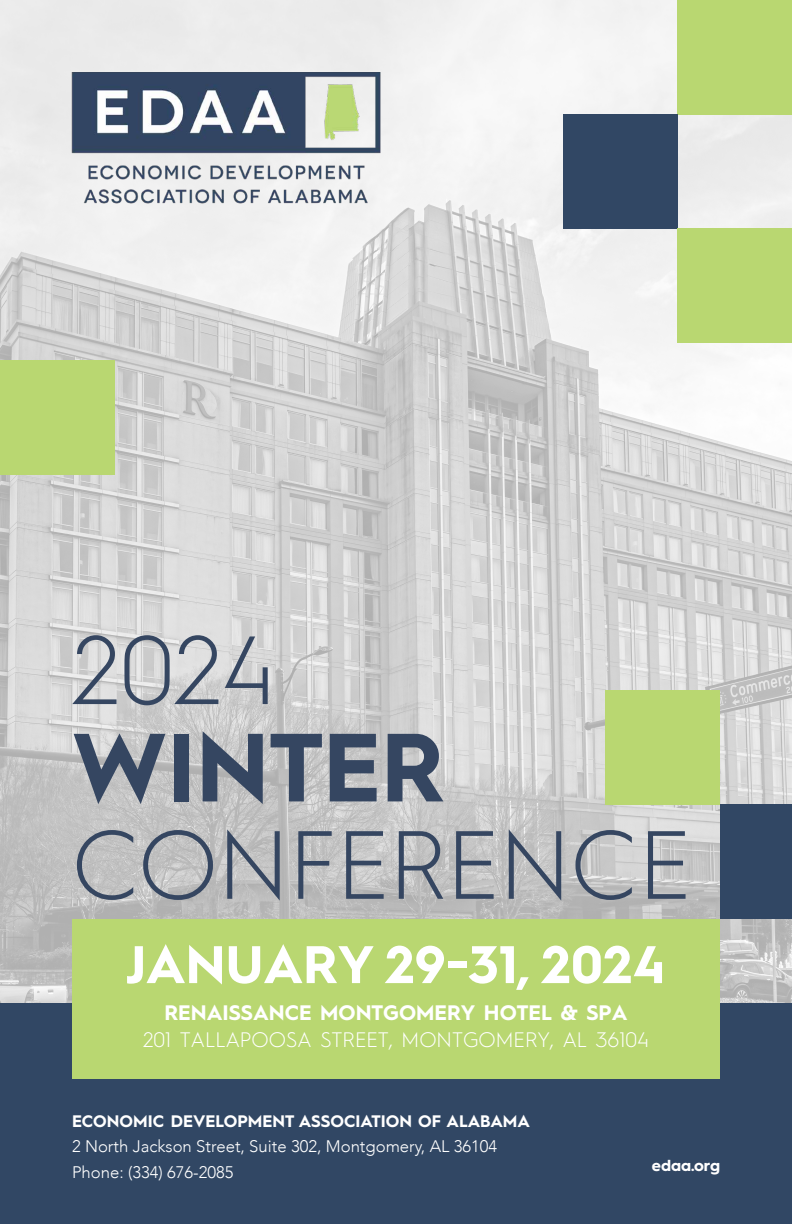
<style>
.page{position:relative;width:792px;height:1224px;background:#fff}
.page>*{position:absolute;margin:0;border:0;box-sizing:border-box;transform-origin:0 0}
.t1{font:300 97px "Hurme Geometric Sans 1";color:#354661}
.t2{font:700 97px "Hurme Geometric Sans 1";color:#354661}
.t3{font:700 53px "Hurme Geometric Sans 1";color:#fff}
.t4{font:300 21px "Hurme Geometric Sans 1";color:#fff}
.t5{font:700 21px "Hurme Geometric Sans 1";color:#fff}
.t6{font:300 16.8px/25px "Avenir";color:#fff}
.t7{font:700 16.8px "Hurme Geometric Sans 1";color:#fff}
.t8{font:700 16px "Hurme Geometric Sans 1";color:#fff}
</style>
<div class="page">
<img style="left:0;top:0;width:792px;height:1004px">
<div style="left:0;top:1004px;width:792px;height:220px;background:#314764"></div>
<div style="left:72px;top:919px;width:648px;height:160px;background:#b9d771"></div>
<img style="left:70px;top:72px;width:315px;height:140px">
<div style="left:678px;top:0;width:114px;height:114px;background:#b9d771"></div>
<div style="left:564px;top:114px;width:114px;height:114px;background:#314764"></div>
<div style="left:0;top:360px;width:114px;height:114px;background:#b9d771"></div>
<div style="left:678px;top:228px;width:114px;height:114px;background:#b9d771"></div>
<div style="left:720px;top:805px;width:72px;height:114px;background:#314764"></div>
<div style="left:606px;top:691px;width:114px;height:114px;background:#b9d771"></div>
<h1 class="t1" style="left:72px;top:604px;width:205px">2024</h1>
<h1 class="t2" style="left:72px;top:699px;width:374px">WINTER</h1>
<h1 class="t1" style="left:72px;top:799px;width:621px">CONFERENCE</h1>
<h2 class="t3" style="left:127px;top:927px;width:540px">JANUARY 29-31, 2024</h2>
<p class="t5" style="left:164px;top:998px;width:465px">RENAISSANCE MONTGOMERY HOTEL &amp; SPA</p>
<p class="t4" style="left:143px;top:1025px;width:507px">201 TALLAPOOSA STREET, MONTGOMERY, AL 36104</p>
<p class="t7" style="left:72px;top:1110px;width:460px">ECONOMIC DEVELOPMENT ASSOCIATION OF ALABAMA</p>
<p class="t6" style="left:72px;top:1134px;width:427px">2 North Jackson Street, Suite 302, Montgomery, AL 36104<br>Phone: (334) 676-2085</p>
<p class="t8" style="left:652px;top:1155px;width:70px">edaa.org</p>
</div>
